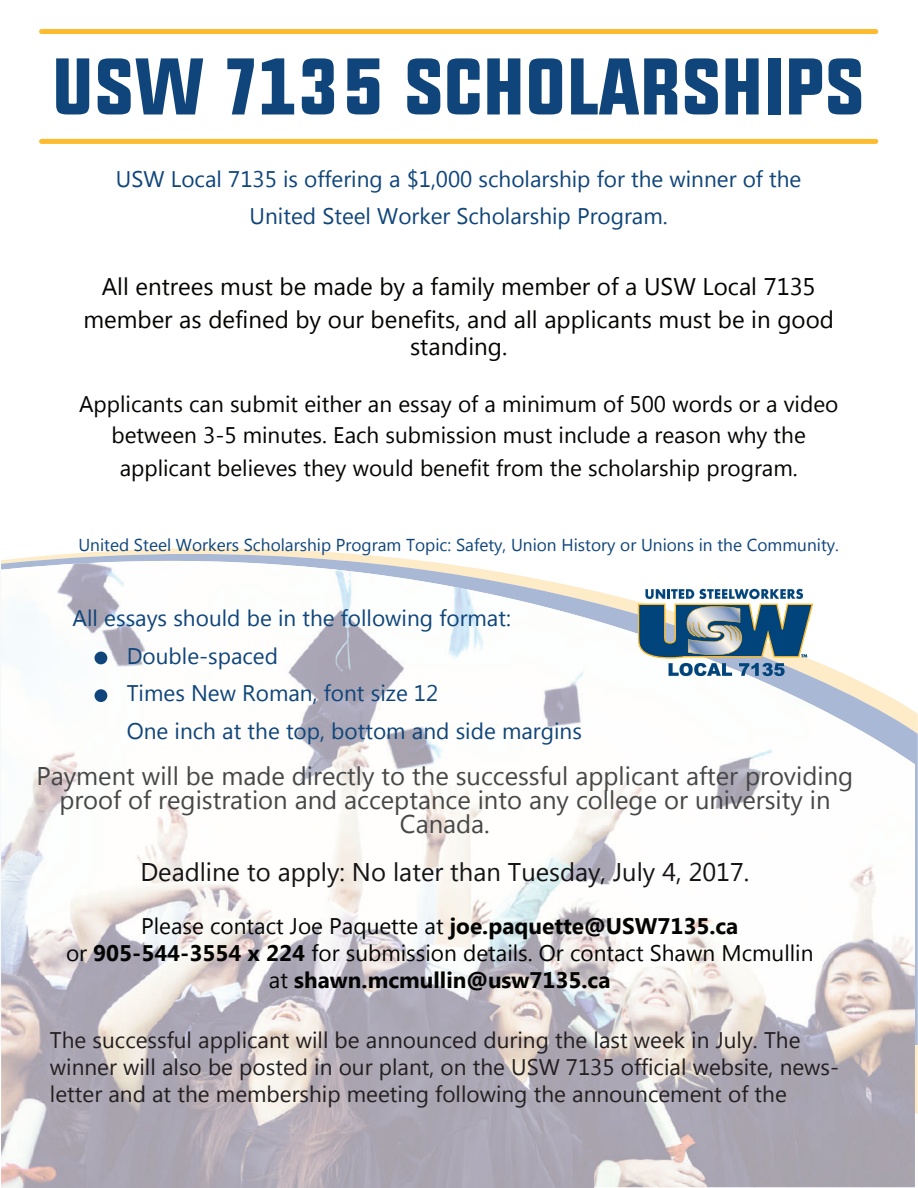
<style>
.page{position:relative;width:918px;height:1188px;background:#fff}
.page>*{position:absolute;margin:0;border:0;box-sizing:border-box;transform-origin:0 0}
.t1{font:25.65px/24px "Myanmar Text";color:#464747;text-align:center}
.t2{font:25.65px "Myanmar Text";color:#151314}
.t3{font:24.15px/33.2px "Myanmar Text";color:#040503;text-align:center}
.t4{font:22.65px/27.2px "Myanmar Text";color:#040503;text-align:center}
.t5{font:22.65px/37.7px "Myanmar Text";color:#0f457a;text-align:center}
.t6{font:22.65px/27.2px "Myanmar Text";color:#231f20}
.t7{font:17.25px "Myanmar Text";color:#0f457a}
.s1{font-weight:700}
</style>
<div class="page">
<svg style="left:1px;top:554px;width:917px;height:491px"></svg>
<img style="left:1px;top:561px;width:592px;height:626px">
<img style="left:592px;top:620px;width:163px;height:567px">
<img style="left:754px;top:678px;width:109px;height:509px">
<img style="left:861px;top:731px;width:54px;height:456px">
<svg style="left:638px;top:589px;width:175px;height:87px"></svg>
<svg style="left:56px;top:58px;width:33px;height:56px"></svg>
<svg style="left:98px;top:58px;width:105px;height:56px"></svg>
<svg style="left:227px;top:58px;width:27px;height:56px"></svg>
<svg style="left:262px;top:58px;width:32px;height:56px"></svg>
<svg style="left:302px;top:58px;width:32px;height:56px"></svg>
<svg style="left:347px;top:58px;width:32px;height:56px"></svg>
<svg style="left:407px;top:58px;width:33px;height:56px"></svg>
<svg style="left:447px;top:58px;width:33px;height:56px"></svg>
<svg style="left:487px;top:58px;width:33px;height:56px"></svg>
<svg style="left:529px;top:58px;width:33px;height:56px;background:#3b6792"></svg>
<svg style="left:571px;top:58px;width:106px;height:56px"></svg>
<svg style="left:685px;top:58px;width:33px;height:56px"></svg>
<svg style="left:726px;top:58px;width:33px;height:56px"></svg>
<div style="left:768px;top:58px;width:12px;height:56px;background:#0f457a"></div>
<svg style="left:789px;top:58px;width:33px;height:56px"></svg>
<svg style="left:828px;top:58px;width:33px;height:56px"></svg>
<div style="left:39px;top:139px;width:839px;height:5px;background:#fdbb2e;border-radius:3px"></div>
<div style="left:39px;top:29px;width:839px;height:5px;background:#fdbb2e;border-radius:3px"></div>
<div style="left:95px;top:652px;width:12px;height:12px;background:#0f457a;border-radius:6px"></div>
<div style="left:95px;top:689px;width:12px;height:13px;background:#0f457a;border-radius:6px"></div>
<p class="t5" style="left:116px;top:160px;width:687px">USW Local 7135 is offering a $1,000 scholarship for the winner of the<br>United Steel Worker Scholarship Program.</p>
<p class="t3" style="left:83px;top:270px;width:752px">All entrees must be made by a family member of a USW Local 7135 member as defined by our benefits, and all applicants must be in good</p>
<p class="t3" style="left:410px;top:330px;width:99px">standing.</p>
<p class="t4" style="left:79px;top:390px;width:761px;line-height:30.2px">Applicants can submit either an essay of a minimum of 500 words or a video between 3-5 minutes. Each submission must include a reason why the</p>
<p class="t4" style="left:120px;top:454px;width:680px">applicant believes they would benefit from the scholarship program.</p>
<p class="t7" style="left:78px;top:535px;width:762px">United Steel Workers Scholarship Program Topic: Safety, Union History or Unions in the Community.</p>
<p class="t5" style="left:127px;top:600px;width:457px;text-align:left;text-indent:-54px">All essays should be in the following format:<br>Double-spaced<br>Times New Roman, font size 12<br>One inch at the top, bottom and side margins</p>
<p class="t1" style="left:37px;top:764px;width:818px">Payment will be made directly to the successful applicant after providing proof of registration and acceptance into any college or university in<br>Canada.</p>
<p class="t2" style="left:140px;top:857px;width:611px">Deadline to apply: No later than Tuesday, July 4, 2017.</p>
<p class="t4" style="left:66px;top:912px;width:749px">Please contact Joe Paquette at <span class="s1">joe.paquette@USW7135.ca<br></span>or <span class="s1">905-544-3554 x 224</span> for submission details. Or contact Shawn Mcmullin at <span class="s1">shawn.mcmullin@usw7135.ca</span></p>
<p class="t6" style="left:50px;top:1027px;width:791px">The successful applicant will be announced during the last week in July. The winner will also be posted in our plant, on the USW 7135 official website, news&shy;letter and at the membership meeting following the announcement of the</p>
</div>
